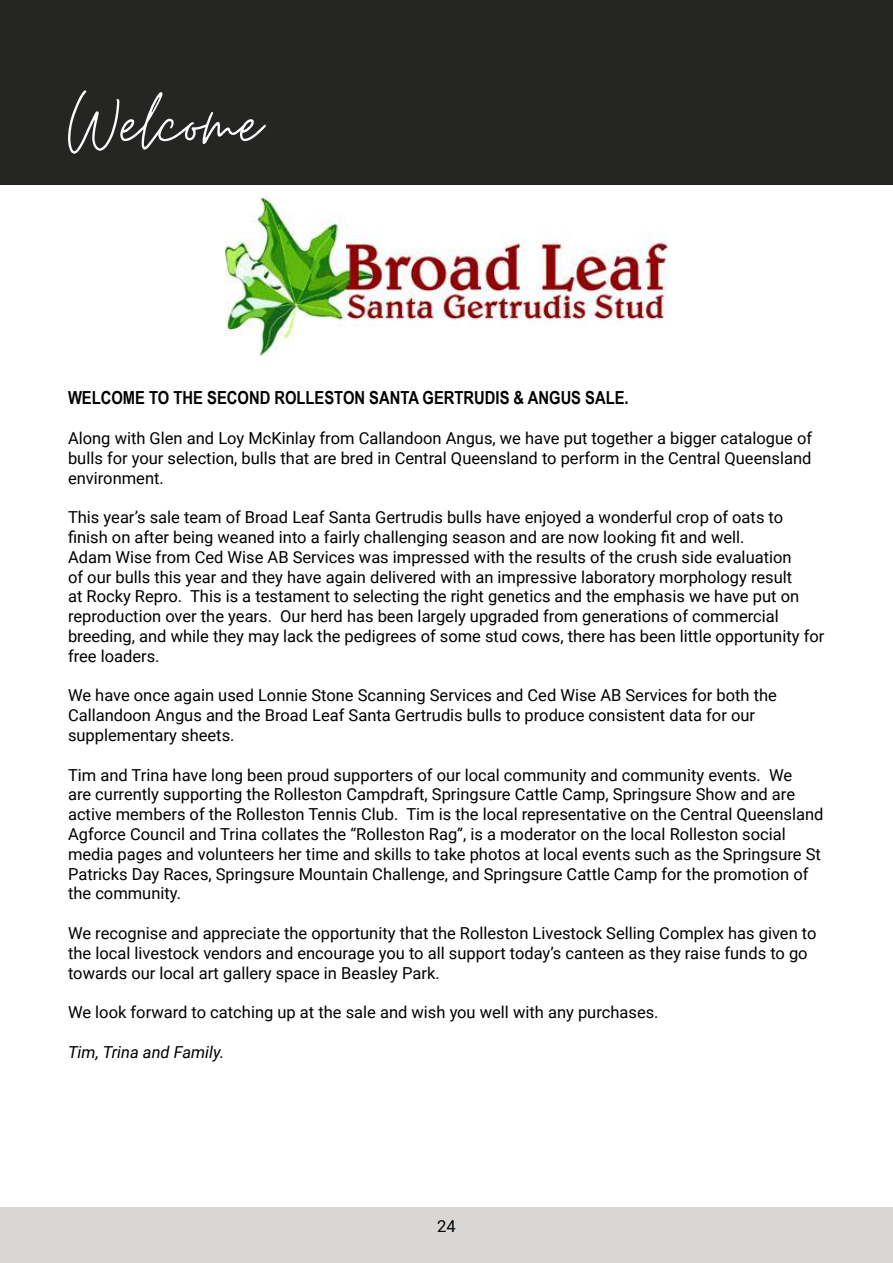
<style>
.page{position:relative;width:893px;height:1263px;background:#fff}
.page>*{position:absolute;margin:0;border:0;box-sizing:border-box;transform-origin:0 0}
.t1{font:90px "Moon Time";color:#fff}
.t2{font:700 18px "Arial Narrow";color:#000}
.t3{font:16.5px/19.8px "Roboto";color:#000}
.t4{font:italic 16.5px "Roboto";color:#000}
</style>
<div class="page">
<div style="left:0;top:1208px;width:893px;height:55px;background:#d9d7d6"></div>
<div style="left:0;top:0;width:893px;height:185px;background:#252524"></div>
<img style="left:226px;top:198px;width:441px;height:158px">
<h1 class="t1" style="left:68px;top:82px;width:195px">Welcome</h1>
<p class="t2" style="left:68px;top:390px;width:562px">WELCOME TO THE SECOND ROLLESTON SANTA GERTRUDIS &amp; ANGUS SALE.</p>
<p class="t3" style="left:68px;top:429px;width:746px;text-align:justify">Along with Glen and Loy McKinlay from Callandoon Angus, we have put together a bigger catalogue of bulls for your selection, bulls that are bred in Central Queensland to perform in the Central Queensland environment.</p>
<p class="t3" style="left:68px;top:508px;width:758px">This year’s sale team of Broad Leaf Santa Gertrudis bulls have enjoyed a wonderful crop of oats to finish on after being weaned into a fairly challenging season and are now looking fit and well.<br>Adam Wise from Ced Wise AB Services was impressed with the results of the crush side evaluation<br>of our bulls this year and they have again delivered with an impressive laboratory morphology result<br>at Rocky Repro. This is a testament to selecting the right genetics and the emphasis we have put on reproduction over the years. Our herd has been largely upgraded from generations of commercial breeding, and while they may lack the pedigrees of some stud cows, there has been little opportunity for free loaders.</p>
<p class="t3" style="left:68px;top:687px;width:710px">We have once again used Lonnie Stone Scanning Services and Ced Wise AB Services for both the<br>Callandoon Angus and the Broad Leaf Santa Gertrudis bulls to produce consistent data for our supplementary sheets.</p>
<p class="t3" style="left:68px;top:766px;width:757px">Tim and Trina have long been proud supporters of our local community and community events. We<br>are currently supporting the Rolleston Campdraft, Springsure Cattle Camp, Springsure Show and are active members of the Rolleston Tennis Club. Tim is the local representative on the Central Queensland Agforce Council and Trina collates the “Rolleston Rag”, is a moderator on the local Rolleston social media pages and volunteers her time and skills to take photos at local events such as the Springsure St Patricks Day Races, Springsure Mountain Challenge, and Springsure Cattle Camp for the promotion of the community.</p>
<p class="t3" style="left:68px;top:924px;width:750px">We recognise and appreciate the opportunity that the Rolleston Livestock Selling Complex has given to the local livestock vendors and encourage you to all support today’s canteen as they raise funds to go towards our local art gallery space in Beasley Park.</p>
<p class="t3" style="left:68px;top:1003px;width:592px">We look forward to catching up at the sale and wish you well with any purchases.</p>
<p class="t4" style="left:68px;top:1045px;width:158px">Tim, Trina and Family.</p>
<p class="t3" style="left:437px;top:1217px;width:20px">24</p>
</div>
